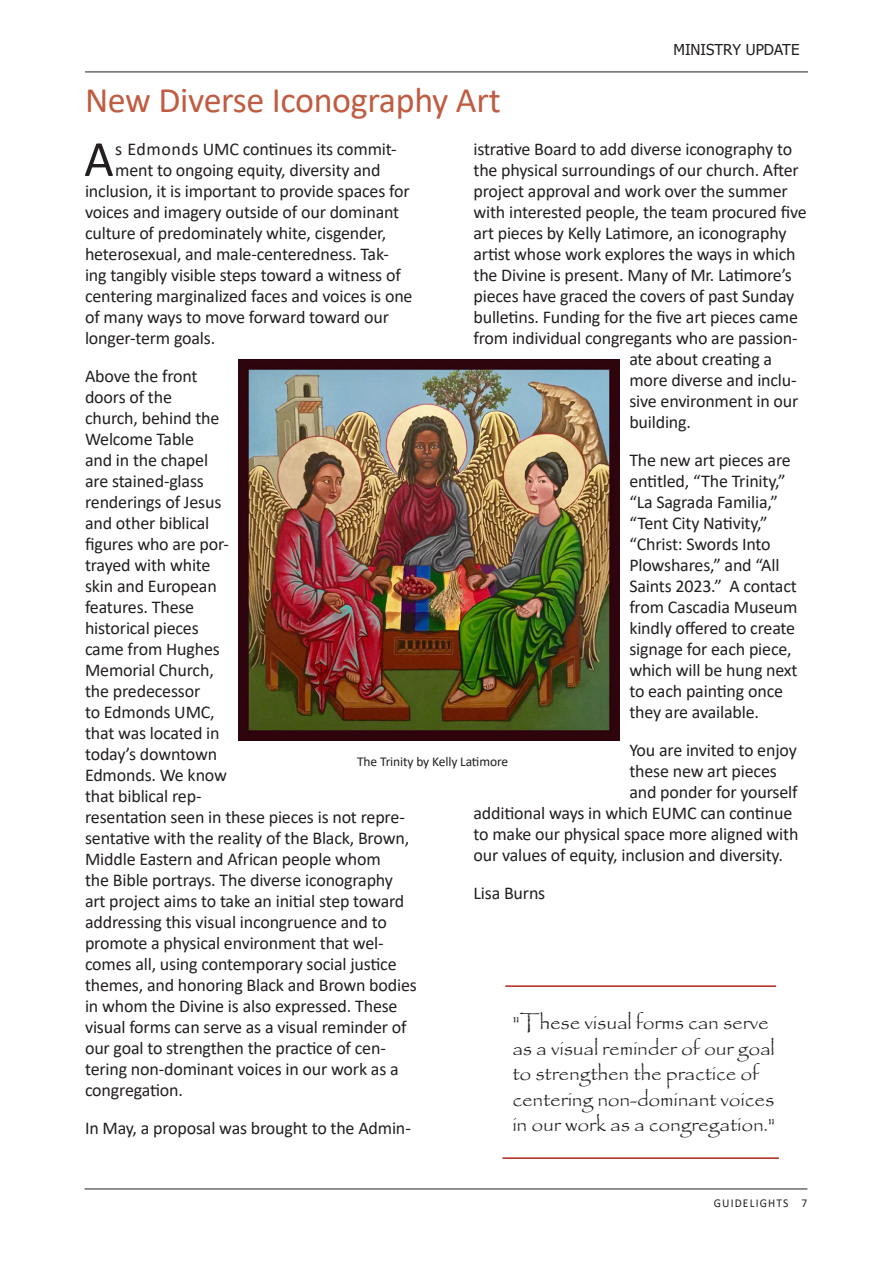
<style>
.page{position:relative;width:893px;height:1263px;background:#fff}
.page>*{position:absolute;margin:0;border:0;box-sizing:border-box;transform-origin:0 0}
.Headline{font:51.15px "Calibri";color:#231f20}
.Headline-2{font:36px "Calibri";letter-spacing:-.01em;color:#c05c42}
.Headline-3{font:21px/25.5px "Papyrus";letter-spacing:-.01em;color:#231f20}
.Headline-4{font:18px/21px "Calibri";letter-spacing:-.01em;color:#231f20}
.Folio_-_Section_Title{font:15px "Tahoma";color:#231f20}
.Headline-5{font:13.5px "Calibri";letter-spacing:-.01em;color:#231f20}
.Folio_-_Page_Number{font:12px "Calibri";letter-spacing:.1em;color:#231f20;scale:.96 1}
</style>
<div class="page">
<hr style="left:85px;top:1188px;width:722px;height:1px;background:#231f20">
<hr style="left:85px;top:72px;width:723px;height:1px;background:#231f20">
<hr style="left:505px;top:985px;width:271px;height:2px;background:#ac271a">
<hr style="left:502px;top:1157px;width:277px;height:2px;background:#ac271a">
<img style="left:238px;top:359px;width:381px;height:382px">
<p class="Folio_-_Section_Title" style="left:673px;top:40px;width:127px">MINISTRY UPDATE</p>
<p class="Headline-2" style="left:85px;top:75px;width:417px">New Diverse Iconography Art</p>
<p class="Headline-4" style="left:473px;top:138px;width:320px">istrative Board to add diverse iconography to</p>
<p class="Headline-4" style="left:473px;top:159px;width:327px">the physical surroundings of our church. After</p>
<p class="Headline-4" style="left:473px;top:180px;width:316px">project approval and work over the summer</p>
<p class="Headline-4" style="left:473px;top:201px;width:335px">with interested people, the team procured five</p>
<p class="Headline-4" style="left:473px;top:222px;width:315px">art pieces by Kelly Latimore, an iconography</p>
<p class="Headline-4" style="left:473px;top:243px;width:324px">artist whose work explores the ways in which</p>
<p class="Headline-4" style="left:473px;top:264px;width:320px">the Divine is present. Many of Mr. Latimore’s</p>
<p class="Headline-4" style="left:473px;top:285px;width:322px">pieces have graced the covers of past Sunday</p>
<p class="Headline-4" style="left:473px;top:306px;width:326px">bulletins. Funding for the five art pieces came</p>
<p class="Headline-4" style="left:473px;top:327px;width:326px">from individual congregants who are passion-</p>
<p class="Headline-4" style="left:629px;top:348px;width:144px">ate about creating a</p>
<p class="Headline-4" style="left:629px;top:369px;width:169px">more diverse and inclu-</p>
<p class="Headline-4" style="left:629px;top:390px;width:171px">sive environment in our</p>
<p class="Headline-4" style="left:629px;top:411px;width:63px">building.</p>
<p class="Headline-4" style="left:629px;top:449px;width:170px">The new art pieces are entitled, “The Trinity,” “La Sagrada Familia,” “Tent City Nativity,” “Christ: Swords Into<br>Plowshares,” and “All<br>Saints 2023.” A contact from Cascadia Museum kindly offered to create signage for each piece, which will be hung next to each painting once they are available.</p>
<p class="Headline-4" style="left:629px;top:739px;width:169px">You are invited to enjoy</p>
<p class="Headline-4" style="left:629px;top:760px;width:149px">these new art pieces</p>
<p class="Headline-4" style="left:629px;top:781px;width:170px">and ponder for yourself</p>
<p class="Headline-4" style="left:473px;top:802px;width:320px">additional ways in which EUMC can continue</p>
<p class="Headline-4" style="left:473px;top:823px;width:327px">to make our physical space more aligned with</p>
<p class="Headline-4" style="left:473px;top:844px;width:311px">our values of equity, inclusion and diversity.</p>
<p class="Headline-4" style="left:473px;top:882px;width:73px">Lisa Burns</p>
<p class="Headline" style="left:84px;top:123px;width:31px">A</p>
<p class="Headline-4" style="left:115px;top:138px;width:283px">s Edmonds UMC continues its commit-</p>
<p class="Headline-4" style="left:115px;top:159px;width:267px">ment to ongoing equity, diversity and</p>
<p class="Headline-4" style="left:85px;top:180px;width:326px">inclusion, it is important to provide spaces for</p>
<p class="Headline-4" style="left:85px;top:201px;width:316px">voices and imagery outside of our dominant</p>
<p class="Headline-4" style="left:85px;top:222px;width:303px">culture of predominately white, cisgender,</p>
<p class="Headline-4" style="left:85px;top:243px;width:305px">heterosexual, and male-centeredness. Tak-</p>
<p class="Headline-4" style="left:85px;top:264px;width:317px">ing tangibly visible steps toward a witness of</p>
<p class="Headline-4" style="left:85px;top:285px;width:329px">centering marginalized faces and voices is one</p>
<p class="Headline-4" style="left:85px;top:306px;width:305px">of many ways to move forward toward our</p>
<p class="Headline-4" style="left:85px;top:327px;width:132px">longer-term goals.</p>
<p class="Headline-4" style="left:85px;top:365px;width:333px">Above the front<br>doors of the<br>church, behind the<br>Welcome Table<br>and in the chapel<br>are stained-glass<br>renderings of Jesus<br>and other biblical<br>figures who are por-<br>trayed with white<br>skin and European<br>features. These<br>historical pieces<br>came from Hughes<br>Memorial Church,<br>the predecessor<br>to Edmonds UMC,<br>that was located in<br>today’s downtown<br>Edmonds. We know<br>that biblical rep-<br>resentation seen in these pieces is not repre&shy;sentative with the reality of the Black, Brown,<br>Middle Eastern and African people whom<br>the Bible portrays. The diverse iconography art project aims to take an initial step toward addressing this visual incongruence and to promote a physical environment that wel&shy;comes all, using contemporary social justice themes, and honoring Black and Brown bodies in whom the Divine is also expressed. These visual forms can serve as a visual reminder of our goal to strengthen the practice of cen&shy;tering non-dominant voices in our work as a congregation.</p>
<p class="Headline-4" style="left:85px;top:1117px;width:327px">In May, a proposal was brought to the Admin-</p>
<p class="Headline-5" style="left:357px;top:752px;width:152px">The Trinity by Kelly Latimore</p>
<p class="Headline-3" style="left:512px;top:1009px;width:264px">"These visual forms can serve as a visual reminder of our goal to strengthen the practice of centering non-dominant voices in our work as a congregation."</p>
<p class="Folio_-_Page_Number" style="left:714px;top:1195px;width:99px">GUIDELIGHTS 7</p>
</div>
